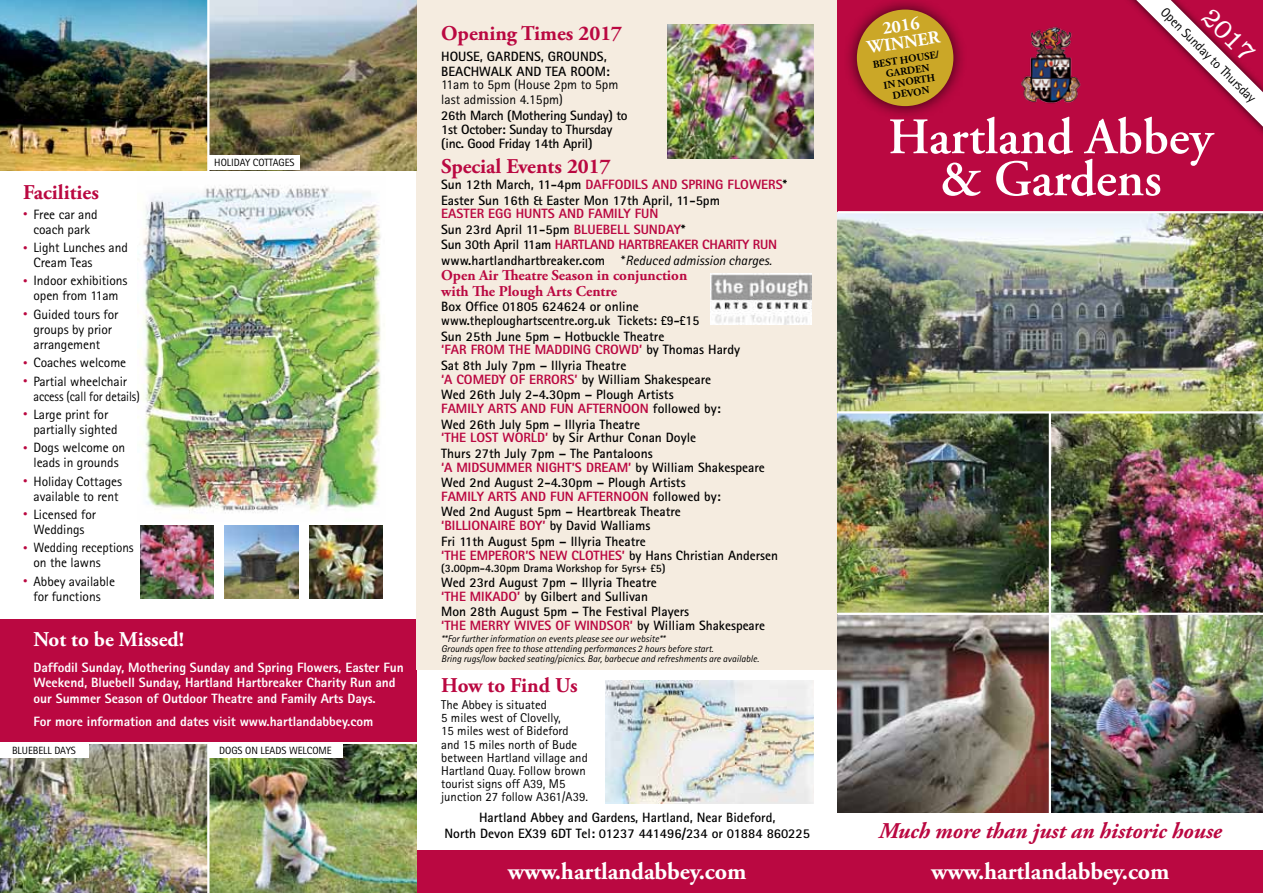
<style>
.page{position:relative;width:1263px;height:893px;background:#fff}
.page>*{position:absolute;margin:0;border:0;box-sizing:border-box;transform-origin:0 0}
.t1{font:600 51px/42px "Adobe Garamond Pro";color:#fff;text-align:center}
.t2{font:300 28.5px "Clarendon LT Std";color:#fff;scale:.9 1}
.t3{font:700 24px "Adobe Garamond Pro";letter-spacing:-.005em;color:#fff}
.t4{font:italic 700 22.5px "Adobe Garamond Pro";letter-spacing:-.005em;color:#ba0841}
.t5{font:700 21px "Adobe Garamond Pro";color:#ba0841}
.t6{font:700 21px "Adobe Garamond Pro";color:#fff}
.t7{font:700 21px "Adobe Garamond Pro";letter-spacing:-.02em;color:#ba0841}
.t8{font:700 18px/16.5px "Adobe Garamond Pro";color:#fff;text-align:center}
.t9{font:700 15px/15.5px "Adobe Garamond Pro";color:#ba0841}
.t10{font:700 13.5px/13.8px "Rotis Sans Serif";color:#000}
.t11{font:13.5px/15px "Rotis Sans Serif";letter-spacing:-.005em;color:#000;text-align:center}
.t12{font:800 13.5px/15.5px "Rotis Sans Serif";letter-spacing:-.005em;color:#fff}
.t13{font:800 13.5px/15.5px "Rotis Sans Serif";letter-spacing:-.02em;color:#ba0841}
.t14{font:700 13.5px/13.8px "Rotis Sans Serif";letter-spacing:-.02em;color:#000}
.t15{font:12.75px/13.2px "Rotis Sans Serif";color:#000}
.t16{font:700 11.25px "Rotis Sans Serif";color:#000}
.t17{font:10.5px "Rotis Sans Serif";letter-spacing:-.005em;color:#000}
.t18{font:700 10.5px/11.2px "Adobe Garamond Pro";color:#000;text-align:center}
.t19{font:italic 9.75px/9.8px "Rotis Sans Serif";color:#000}
.s1{font-size:9px;color:#ba0841}
.s2{font-weight:800;color:#ba0841}
.s3{font-weight:700;color:#000}
.s4{font-weight:400;color:#000}
.s5{font-weight:400;font-style:italic;color:#000}
</style>
<div class="page">
<div style="left:0;top:619px;width:417px;height:122px;background:#ba0841"></div>
<div style="left:417px;top:0;width:421px;height:670px;background:#f5ece0"></div>
<div style="left:838px;top:0;width:425px;height:214px;background:#ba0841"></div>
<div style="left:417px;top:850px;width:846px;height:43px;background:#ba0841"></div>
<img style="left:0;top:0;width:417px;height:170px">
<img style="left:668px;top:24px;width:145px;height:134px">
<img style="left:1021px;top:26px;width:60px;height:78px">
<div style="left:209px;top:156px;width:91px;height:14px;background:#fff"></div>
<svg style="left:1136px;top:0;width:127px;height:127px"></svg>
<hr style="left:207px;top:0;width:2px;height:172px;background:#fff">
<img style="left:710px;top:274px;width:102px;height:51px">
<img style="left:606px;top:681px;width:207px;height:122px">
<img style="left:838px;top:413px;width:211px;height:199px">
<img style="left:838px;top:213px;width:425px;height:198px">
<img style="left:1051px;top:615px;width:212px;height:197px">
<img style="left:838px;top:615px;width:211px;height:197px">
<img style="left:1051px;top:413px;width:212px;height:200px">
<img style="left:137px;top:185px;width:244px;height:328px">
<img style="left:140px;top:526px;width:73px;height:73px">
<img style="left:225px;top:526px;width:73px;height:73px">
<img style="left:309px;top:526px;width:74px;height:73px">
<img style="left:0;top:744px;width:417px;height:149px">
<div style="left:0;top:743px;width:88px;height:15px;background:#fff"></div>
<div style="left:208px;top:743px;width:135px;height:15px;background:#fff"></div>
<hr style="left:207px;top:744px;width:2px;height:149px;background:#fff">
<div style="left:843px;top:0;width:124px;height:120px;background:#000;opacity:.75"></div>
<div style="left:857px;top:10px;width:96px;height:96px;background:#cba727;border-radius:50%"></div>
<hr style="left:838px;top:211px;width:425px;height:2px;background:#fff">
<h3 class="t5" style="left:23px;top:180px;width:77px">Facilities</h3>
<p class="t11" style="left:23px;top:207px;width:76px"><span class="s1">•</span> Free car and coach park</p>
<p class="t11" style="left:34px;top:240px;width:96px;text-align:left;text-indent:-11px"><span class="s1">•</span> Light Lunches and<br>Cream Teas</p>
<p class="t11" style="left:23px;top:273px;width:106px"><span class="s1">•</span> I ndoor exhibitions open from 11am</p>
<p class="t11" style="left:23px;top:307px;width:97px"><span class="s1">•</span> Guided tours for groups by prior arrangement</p>
<p class="t11" style="left:23px;top:355px;width:105px"><span class="s1">•</span> Coaches welcome</p>
<p class="t11" style="left:34px;top:373px;width:108px;text-align:left;text-indent:-11px"><span class="s1">•</span> Partial wheelchair access (call for details)</p>
<p class="t11" style="left:34px;top:407px;width:86px;text-align:left;text-indent:-11px"><span class="s1">•</span> Large print for partially sighted</p>
<p class="t11" style="left:23px;top:440px;width:104px"><span class="s1">•</span> Dogs welcome on leads in grounds</p>
<p class="t11" style="left:23px;top:473px;width:101px"><span class="s1">•</span> Holiday Cottages available to rent</p>
<p class="t11" style="left:23px;top:507px;width:74px"><span class="s1">•</span> Licensed for<br>Weddings</p>
<p class="t11" style="left:34px;top:540px;width:102px;text-align:left;text-indent:-11px"><span class="s1">•</span> Wedding receptions on the lawns</p>
<p class="t11" style="left:23px;top:573px;width:94px"><span class="s1">•</span> Abbey available for functions</p>
<h3 class="t6" style="left:34px;top:627px;width:152px">Not to be Missed!</h3>
<p class="t17" style="left:214px;top:157px;width:82px">Holiday Cottages</p>
<p class="t12" style="left:34px;top:659px;width:372px">Daffodil Sunday, Mothering Sunday and Spring Flowers, Easter Fun<br>Weekend, Bluebell Sunday, Hartland Hartbreaker Charity Run and our Summer Season of Outdoor Theatre and Family Arts Days.</p>
<p class="t12" style="left:34px;top:714px;width:341px">For more information and dates visit www.hartlandabbey.com</p>
<p class="t17" style="left:12px;top:744px;width:65px">bluebell days</p>
<p class="t17" style="left:219px;top:744px;width:114px">dogs on leads welcom e</p>
<h3 class="t5" style="left:441px;top:21px;width:182px">Opening Times 2017</h3>
<p class="t10" style="left:441px;top:48px;width:167px;line-height:15px">HOUSE, GARDENS, GROUNDS,<br>BEACHWALK and</p>
<p class="t10" style="left:545px;top:64px;width:66px">TEA ROOM:</p>
<p class="t11" style="left:441px;top:77px;width:179px;text-align:left">11am to 5pm (House 2pm to 5pm last admission 4.15pm)</p>
<p class="t14" style="left:441px;top:109px;width:188px">26th March (Mothering Sunday) to<br>1st October: Sunday to Thursday (inc. Good Friday 14th April)</p>
<h3 class="t5" style="left:441px;top:154px;width:171px">Special Events 2017</h3>
<p class="t10" style="left:441px;top:176px;width:347px;line-height:15.5px">Sun 12th March, 11-4pm <span class="s2">DAFFODILS AND SPRING FLOWERS</span>*<br>Easter Sun 16th &amp; Easter Mon 17th April, 11-5pm</p>
<p class="t13" style="left:441px;top:206px;width:337px">EASTER EGG HUNTS AND FAMILY FUN<br><span class="s3">Sun 23rd April 11-5pm</span> BLUEBELL SUNDAY<span class="s3">*<br>Sun 30th April 11am</span> HARTLAND HARTBREAKER CHARITY RUN <span class="s3">www.hartlandhartbreaker.com</span> <span class="s4">*</span><span class="s5">Reduced admission charges.</span></p>
<p class="t9" style="left:441px;top:268px;width:248px">Open Air Theatre Season in conjunction with The Plough Arts Centre</p>
<p class="t10" style="left:441px;top:300px;width:260px">Box Office 01805 624624 or online www.theploughartscentre.org.uk Tickets: £9-£15</p>
<p class="t10" style="left:441px;top:329px;width:300px">Sun 25th June 5pm – Hotbuckle Theatre<br><span class="s2">‘FAR FROM THE MADDING CROWD’</span> by Thomas Hardy</p>
<p class="t10" style="left:441px;top:358px;width:271px">Sat 8th July 7pm – Illyria Theatre<br><span class="s2">‘A COMEDY OF ERRORS’</span> by William Shakespeare</p>
<p class="t10" style="left:441px;top:387px;width:281px">Wed 26th July 2-4.30pm – Plough Artists<br><span class="s2">FAMILY ARTS AND FUN AFTERNOON</span> followed by:</p>
<p class="t10" style="left:441px;top:417px;width:256px">Wed 26th July 5pm – Illyria Theatre<br><span class="s2">‘THE LOST WORLD’</span> by Sir Arthur Conan Doyle</p>
<p class="t10" style="left:441px;top:446px;width:325px">Thurs 27th July 7pm – The Pantaloons<br><span class="s2">‘A MIDSUMMER NIGHT’S DREAM’</span> by William Shakespeare</p>
<p class="t10" style="left:441px;top:475px;width:281px">Wed 2nd August 2-4.30pm – Plough Artists<br><span class="s2">FAMILY ARTS AND FUN AFTERNOON</span> followed by:</p>
<p class="t10" style="left:441px;top:505px;width:241px">Wed 2nd August 5pm – Heartbreak Theatre <span class="s2">‘BILLIONAIRE BOY’</span> by David Walliams</p>
<p class="t10" style="left:441px;top:534px;width:338px">Fri 11th August 5pm – Illyria Theatre<br><span class="s2">‘THE EMPEROR’S NEW CLOTHES’</span> by Hans Christian Andersen</p>
<p class="t16" style="left:441px;top:561px;width:226px">(3.00pm-4.30pm Drama Workshop for 5yrs+ £5)</p>
<p class="t10" style="left:441px;top:575px;width:217px">Wed 23rd August 7pm – Illyria Theatre <span class="s2">‘THE MIKADO’</span> by Gilbert and Sullivan</p>
<p class="t10" style="left:441px;top:605px;width:325px">Mon 28th August 5pm – The Festival Players<br><span class="s2">‘THE MERRY WIVES OF WINDSOR’</span> by William Shakespeare</p>
<p class="t19" style="left:441px;top:634px;width:319px">**For further information on events please see our website**<br>Grounds open free to those attending performances 2 hours before start.<br>Bring rugs/low backed seating/picnics. Bar, barbecue and refreshments are available.</p>
<h3 class="t7" style="left:441px;top:673px;width:138px">How to Find Us</h3>
<p class="t15" style="left:441px;top:698px;width:148px">The Abbey is situated<br>5 miles west of Clovelly,<br>15 miles west of Bideford and 15 miles north of Bude between Hartland village and<br>Hartland Quay. Follow brown tourist signs off A39, M5 junction 27 follow A361/A39.</p>
<p class="t10" style="left:444px;top:810px;width:367px;line-height:15.5px;text-align:center">Hartland Abbey and Gardens, Hartland, Near Bideford,<br>North Devon EX39 6DT Tel: 01237 441496/234 or 01884 860225</p>
<h3 class="t3" style="left:508px;top:857px;width:240px">www.hartlandabbey.com</h3>
<h3 class="t8" style="left:864px;top:23px;width:75px;rotate:-8deg">2016<br>WINNER</h3>
<p class="t18" style="left:872px;top:59px;width:69px;rotate:-9deg">BEST HOUSE/<br>GARDEN<br>IN NORTH<br>DEVON</p>
<p class="t11" style="left:1168px;top:4px;width:131px;rotate:45deg">Open Sunday to Thursday</p>
<h2 class="t2" style="left:1218px;top:0;width:71px;rotate:45deg">2017</h2>
<h1 class="t1" style="left:888px;top:117px;width:326px">Hartland Abbey &amp; Gardens</h1>
<h3 class="t4" style="left:879px;top:818px;width:345px">Much more than just an historic house</h3>
<h3 class="t3" style="left:931px;top:857px;width:240px">www.hartlandabbey.com</h3>
</div>
